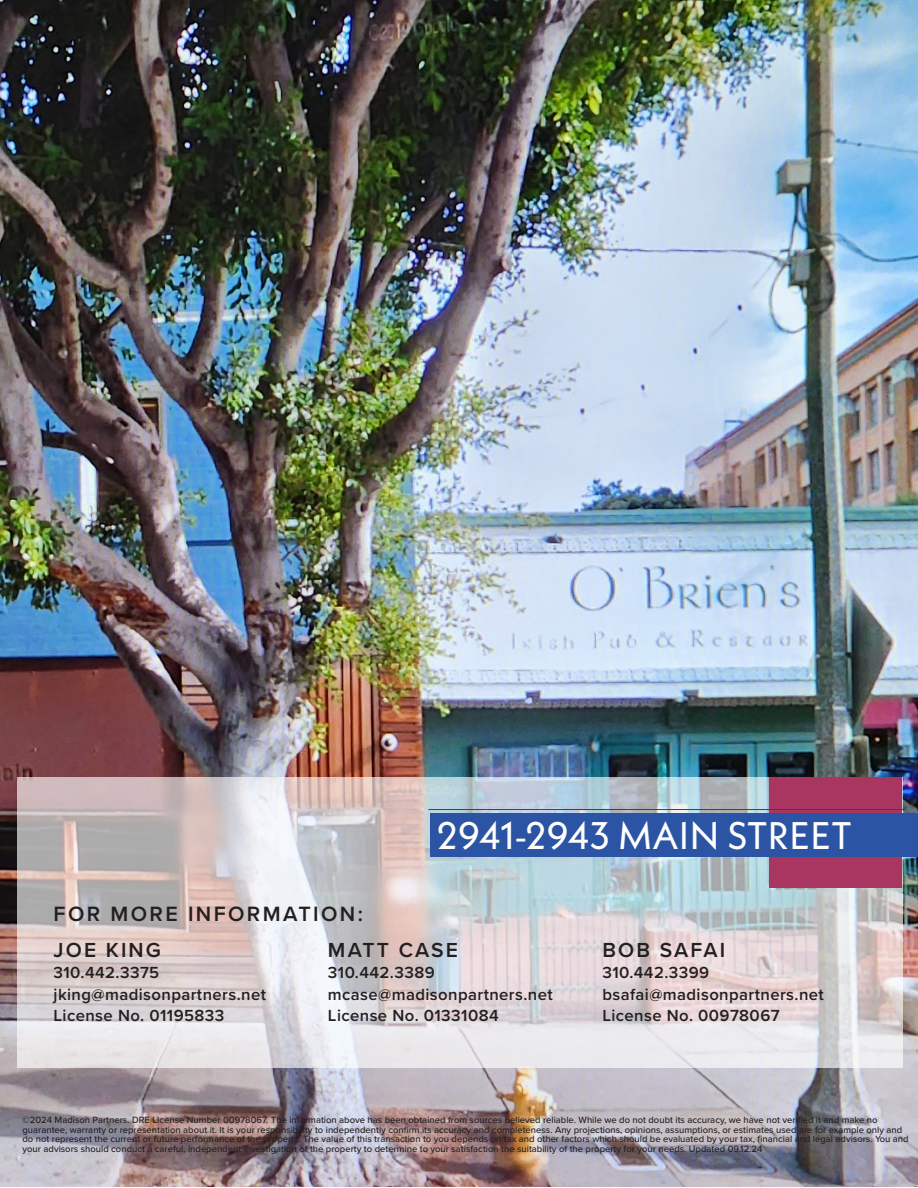
<style>
.page{position:relative;width:918px;height:1188px;background:#fff}
.page>*{position:absolute;margin:0;border:0;box-sizing:border-box;transform-origin:0 0}
.t1{font:38.4px "Neue Kabel";color:#fff}
.t2{font:600 21.45px "Proxima Nova";letter-spacing:.11em;color:#231f20}
.t3{font:600 21.15px "Proxima Nova";letter-spacing:.1em;color:#231f20}
.t4{font:600 16.65px/21.1px "Proxima Nova";letter-spacing:.025em;color:#231f20}
.t5{font:500 9.45px/9.4px "Proxima Nova";color:#231f20}
</style>
<div class="page">
<img style="left:0;top:0;width:918px;height:1186px">
<svg style="left:17px;top:778px;width:886px;height:290px;background:#d5d1d3"></svg>
<div style="left:770px;top:778px;width:132px;height:110px;background:#a83660"></div>
<div style="left:430px;top:813px;width:487px;height:44px;background:#2b54a4"></div>
<hr style="left:428px;top:809px;width:476px;height:1px;background:#1c4f73">
<p class="t1" style="left:437px;top:811px;width:417px">2941-2943 MAIN STREET</p>
<p class="t2" style="left:54px;top:898px;width:311px">FOR MORE INFORMATION:</p>
<p class="t3" style="left:54px;top:934px;width:109px">JOE KING</p>
<p class="t4" style="left:54px;top:962px;width:214px">310.442.3375 jking@madisonpartners.net<br>License No. 01195833</p>
<p class="t3" style="left:328px;top:934px;width:131px">MATT CASE</p>
<p class="t4" style="left:328px;top:962px;width:226px">310.442.3389 mcase@madisonpartners.net<br>License No. 01331084</p>
<p class="t3" style="left:602px;top:934px;width:124px">BOB SAFAI</p>
<p class="t4" style="left:602px;top:962px;width:223px">310.442.3399 bsafai@madisonpartners.net<br>License No. 00978067</p>
<p class="t5" style="left:22px;top:1115px;width:888px">©2024 Madison Partners. DRE License Number 00978067. The information above has been obtained from sources believed reliable. While we do not doubt its accuracy, we have not verified it and make no guarantee, warranty or representation about it. It is your responsibility to independently confirm its accuracy and completeness. Any projections, opinions, assumptions, or estimates used are for example only and do not represent the current or future performance of the property. The value of this transaction to you depends on tax and other factors which should be evaluated by your tax, financial and legal advisors. You and your advisors should conduct a careful, independent investigation of the property to determine to your satisfaction the suitability of the property for your needs. Updated 09.12.24</p>
</div>
